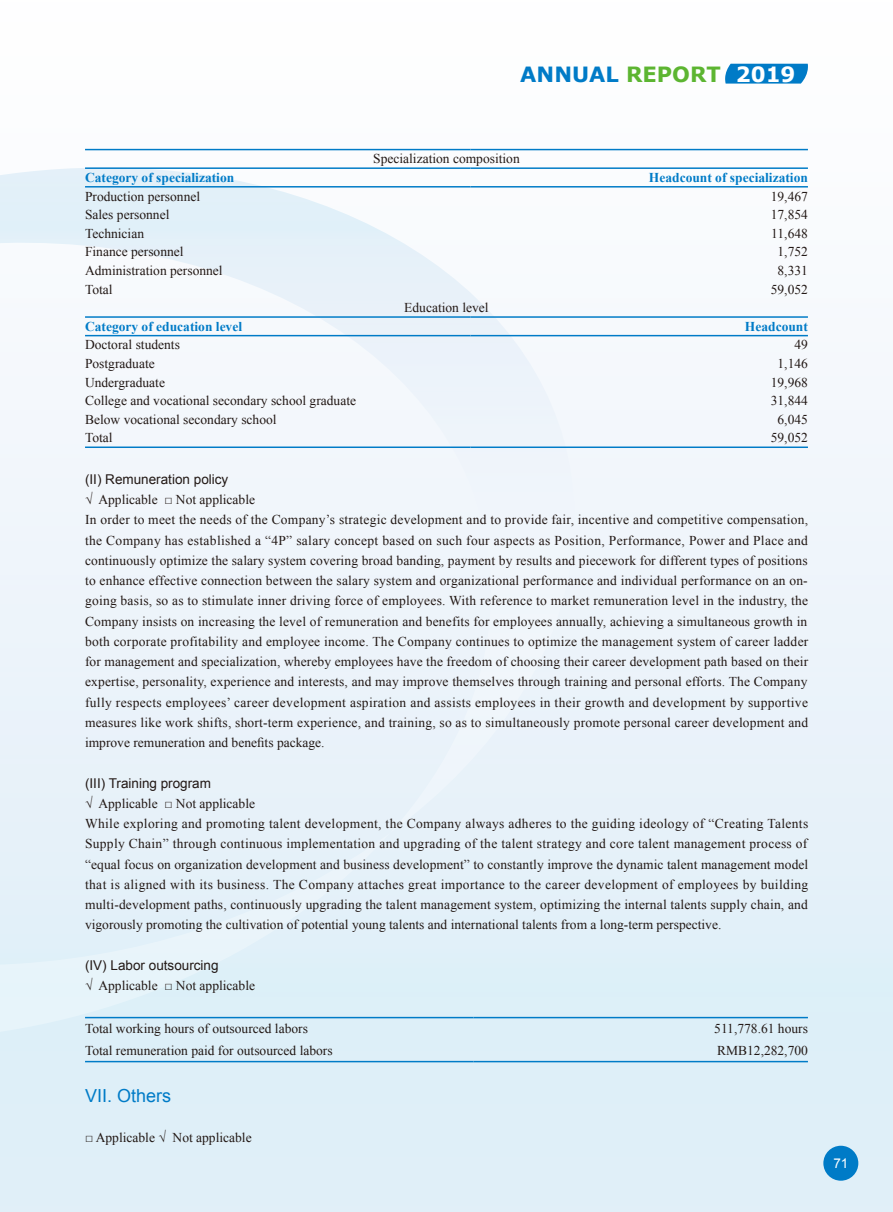
<style>
.page{position:relative;width:893px;height:1212px;background:#fff}
.page>*{position:absolute;margin:0;border:0;box-sizing:border-box;transform-origin:0 0}
.t1{font:700 21px "Verdana";color:#007bc7}
.t2{font:18px "Arial";color:#007bc7}
.t3{font:13.5px/20.2px "Times New Roman";letter-spacing:.01em;color:#221815}
.t4{font:700 13.5px "Times New Roman";color:#007bc7}
.t5{font:13.5px "Arial";color:#221815}
.t6{font:13.5px "Arial";color:#fff}
.s1{color:#5cb531}
.s2{color:#fff}
</style>
<div class="page">
<div style="left:0;top:0;width:893px;height:1212px;background:linear-gradient(to bottom,#fffdfe,#daecf7)"></div>
<div style="left:0;top:833px;width:390px;height:207px;background:#e4f0f9"></div>
<svg style="left:0;top:168px;width:574px;height:665px"></svg>
<svg style="left:725px;top:64px;width:83px;height:20px;background:#1083ca"></svg>
<div style="left:823px;top:1146px;width:35px;height:35px;background:#007bc7;border-radius:50%"></div>
<hr style="left:85px;top:446px;width:386px;height:2px;background:#007bc7">
<hr style="left:471px;top:446px;width:337px;height:2px;background:#007bc7">
<hr style="left:85px;top:167px;width:386px;height:2px;background:#007bc7">
<hr style="left:471px;top:167px;width:337px;height:2px;background:#007bc7">
<hr style="left:85px;top:186px;width:386px;height:2px;background:#007bc7">
<hr style="left:471px;top:186px;width:337px;height:2px;background:#007bc7">
<hr style="left:85px;top:316px;width:386px;height:2px;background:#007bc7">
<hr style="left:471px;top:316px;width:337px;height:2px;background:#007bc7">
<hr style="left:85px;top:335px;width:386px;height:1px;background:#007bc7">
<hr style="left:471px;top:335px;width:337px;height:1px;background:#007bc7">
<hr style="left:85px;top:149px;width:386px;height:1px;background:#007bc7">
<hr style="left:471px;top:149px;width:337px;height:1px;background:#007bc7">
<hr style="left:85px;top:1017px;width:388px;height:1px;background:#007bc7">
<hr style="left:473px;top:1017px;width:335px;height:1px;background:#007bc7">
<hr style="left:85px;top:1061px;width:388px;height:1px;background:#007bc7">
<hr style="left:473px;top:1061px;width:335px;height:1px;background:#007bc7">
<h1 class="t1" style="left:520px;top:61px;width:277px">ANNUAL <span class="s1">REPORT</span> <span class="s2">2019</span></h1>
<p class="t3" style="left:373px;top:148px;width:148px">Specialization composition</p>
<p class="t4" style="left:85px;top:168px;width:151px">Category of specialization</p>
<p class="t4" style="left:649px;top:168px;width:161px">Headcount of specialization</p>
<p class="t3" style="left:85px;top:186px;width:117px">Production personnel</p>
<p class="t3" style="left:771px;top:186px;width:39px">19,467</p>
<p class="t3" style="left:85px;top:204px;width:86px">Sales personnel</p>
<p class="t3" style="left:771px;top:204px;width:39px">17,854</p>
<p class="t3" style="left:85px;top:223px;width:61px">Technician</p>
<p class="t3" style="left:771px;top:223px;width:38px">11,648</p>
<p class="t3" style="left:85px;top:241px;width:100px">Finance personnel</p>
<p class="t3" style="left:777px;top:241px;width:32px">1,752</p>
<p class="t3" style="left:85px;top:260px;width:139px">Administration personnel</p>
<p class="t3" style="left:777px;top:260px;width:32px">8,331</p>
<p class="t3" style="left:85px;top:279px;width:29px">Total</p>
<p class="t3" style="left:771px;top:279px;width:39px">59,052</p>
<p class="t3" style="left:404px;top:297px;width:86px">Education level</p>
<p class="t4" style="left:85px;top:317px;width:159px">Category of education level</p>
<p class="t4" style="left:745px;top:317px;width:65px">Headcount</p>
<p class="t3" style="left:85px;top:335px;width:96px">Doctoral students</p>
<p class="t3" style="left:794px;top:335px;width:15px">49</p>
<p class="t3" style="left:85px;top:353px;width:71px">Postgraduate</p>
<p class="t3" style="left:777px;top:353px;width:32px">1,146</p>
<p class="t3" style="left:85px;top:372px;width:81px">Undergraduate</p>
<p class="t3" style="left:771px;top:372px;width:39px">19,968</p>
<p class="t3" style="left:85px;top:390px;width:273px">College and vocational secondary school graduate</p>
<p class="t3" style="left:771px;top:390px;width:39px">31,844</p>
<p class="t3" style="left:85px;top:409px;width:193px">Below vocational secondary school</p>
<p class="t3" style="left:777px;top:409px;width:32px">6,045</p>
<p class="t3" style="left:85px;top:428px;width:29px">Total</p>
<p class="t3" style="left:771px;top:428px;width:39px">59,052</p>
<p class="t5" style="left:85px;top:470px;width:145px">(II) Remuneration policy</p>
<p class="t3" style="left:85px;top:489px;width:725px">√ Applicable □ Not applicable<br>In order to meet the needs of the Company’s strategic development and to provide fair, incentive and competitive compensation, the Company has established a “4P” salary concept based on such four aspects as Position, Performance, Power and Place and continuously optimize the salary system covering broad banding, payment by results and piecework for different types of positions to enhance effective connection between the salary system and organizational performance and individual performance on an on&shy;going basis, so as to stimulate inner driving force of employees. With reference to market remuneration level in the industry, the Company insists on increasing the level of remuneration and benefits for employees annually, achieving a simultaneous growth in both corporate profitability and employee income. The Company continues to optimize the management system of career ladder for management and specialization, whereby employees have the freedom of choosing their career development path based on their expertise, personality, experience and interests, and may improve themselves through training and personal efforts. The Company fully respects employees’ career development aspiration and assists employees in their growth and development by supportive measures like work shifts, short-term experience, and training, so as to simultaneously promote personal career development and improve remuneration and benefits package.</p>
<p class="t5" style="left:85px;top:774px;width:128px">(III) Training program</p>
<p class="t3" style="left:85px;top:793px;width:725px">√ Applicable □ Not applicable<br>While exploring and promoting talent development, the Company always adheres to the guiding ideology of “Creating Talents Supply Chain” through continuous implementation and upgrading of the talent strategy and core talent management process of “equal focus on organization development and business development” to constantly improve the dynamic talent management model that is aligned with its business. The Company attaches great importance to the career development of employees by building multi-development paths, continuously upgrading the talent management system, optimizing the internal talents supply chain, and vigorously promoting the cultivation of potential young talents and international talents from a long-term perspective.</p>
<p class="t5" style="left:85px;top:956px;width:135px">(IV) Labor outsourcing</p>
<p class="t3" style="left:85px;top:975px;width:172px">√ Applicable □ Not applicable</p>
<p class="t3" style="left:85px;top:1018px;width:224px">Total working hours of outsourced labors</p>
<p class="t3" style="left:714px;top:1018px;width:95px">511,778.61 hours</p>
<p class="t3" style="left:85px;top:1040px;width:249px">Total remuneration paid for outsourced labors</p>
<p class="t3" style="left:717px;top:1040px;width:92px">RMB12,282,700</p>
<h2 class="t2" style="left:85px;top:1084px;width:88px">VII. Others</h2>
<p class="t3" style="left:85px;top:1127px;width:168px">□ Applicable √ Not applicable</p>
<p class="t6" style="left:833px;top:1154px;width:17px">71</p>
</div>
